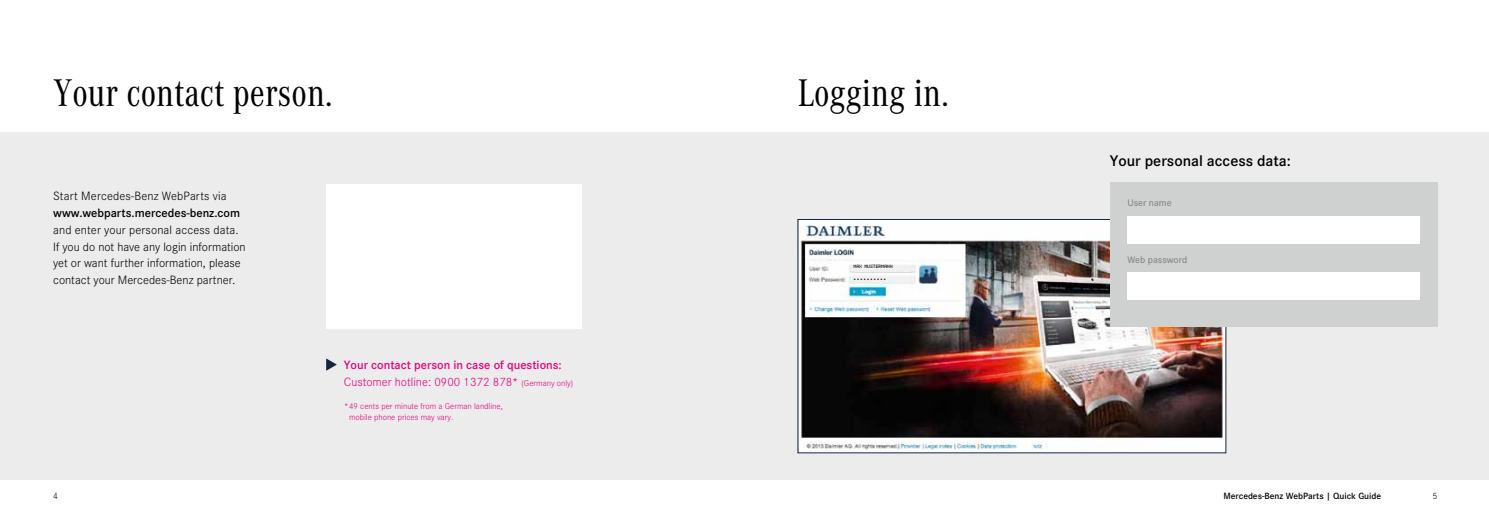
<style>
.page{position:relative;width:1489px;height:525px;background:#fff}
.page>*{position:absolute;margin:0;border:0;box-sizing:border-box;transform-origin:0 0}
.t1{font:40px "Corporate A Con";color:#000}
.t2{font:600 16px "Corporate S";color:#000}
.t3{font:300 12.5px/16.9px "Corporate S";color:#000}
.t4{font:600 12.5px/16.9px "Corporate S";color:#e5007d}
.t5{font:600 12.5px "Corporate S";color:#000}
.t6{font:500 10px "Corporate S";color:#828282}
.t7{font:600 9.38px "Corporate S";color:#000}
.t8{font:300 9.38px "Corporate S";color:#000}
.t9{font:300 8.75px/11.2px "Corporate S";color:#e5007d}
.t10{font:700 5px "Corporate S";color:#000}
.t11{font:3.75px "pixelmix";color:#000}
.s1{font-weight:300}
.s2{font-weight:300;font-size:8.75px}
</style>
<div class="page">
<div style="left:0;top:132px;width:1488px;height:347px;background:#ececec"></div>
<div style="left:326px;top:184px;width:256px;height:144px;background:#fff"></div>
<svg style="left:326px;top:358px;width:11px;height:12px"></svg>
<img style="left:799px;top:221px;width:425px;height:230px">
<div style="left:1109px;top:182px;width:328px;height:145px;background:#cfd0d0"></div>
<div style="left:1127px;top:216px;width:292px;height:28px;background:#fff"></div>
<div style="left:1127px;top:272px;width:292px;height:28px;background:#fff"></div>
<h1 class="t1" style="left:53px;top:65px;width:281px">Your contact person.</h1>
<h1 class="t1" style="left:797px;top:65px;width:153px">Logging in.</h1>
<p class="t3" style="left:53px;top:186px;width:175px">Start Mercedes-Benz WebParts via</p>
<p class="t5" style="left:53px;top:203px;width:188px">www.webparts.mercedes-benz.com</p>
<p class="t3" style="left:53px;top:220px;width:194px">and enter your personal access data.<br>If you do not have any login information yet or want further information, please contact your Mercedes-Benz partner.</p>
<p class="t4" style="left:344px;top:355px;width:231px">Your contact person in case of questions:<br><span class="s1">Customer hotline: 0900 1372 878*</span> <span class="s2">(Germany only)</span></p>
<p class="t9" style="left:349px;top:400px;width:155px;text-indent:-5px">*49 cents per minute from a German landline, mobile phone prices may vary.</p>
<p class="t11" style="left:853px;top:264px;width:40px">MAX MUSTERMANN</p>
<p class="t10" style="left:853px;top:276px;width:35px">••••••••••</p>
<p class="t2" style="left:1109px;top:149px;width:183px">Your personal access data:</p>
<p class="t6" style="left:1127px;top:197px;width:46px">User name</p>
<p class="t6" style="left:1127px;top:254px;width:61px">Web password</p>
<p class="t8" style="left:53px;top:489px;width:6px">4</p>
<p class="t7" style="left:1223px;top:488px;width:159px">Mercedes-Benz WebParts | Quick Guide</p>
<p class="t8" style="left:1432px;top:489px;width:6px">5</p>
</div>
